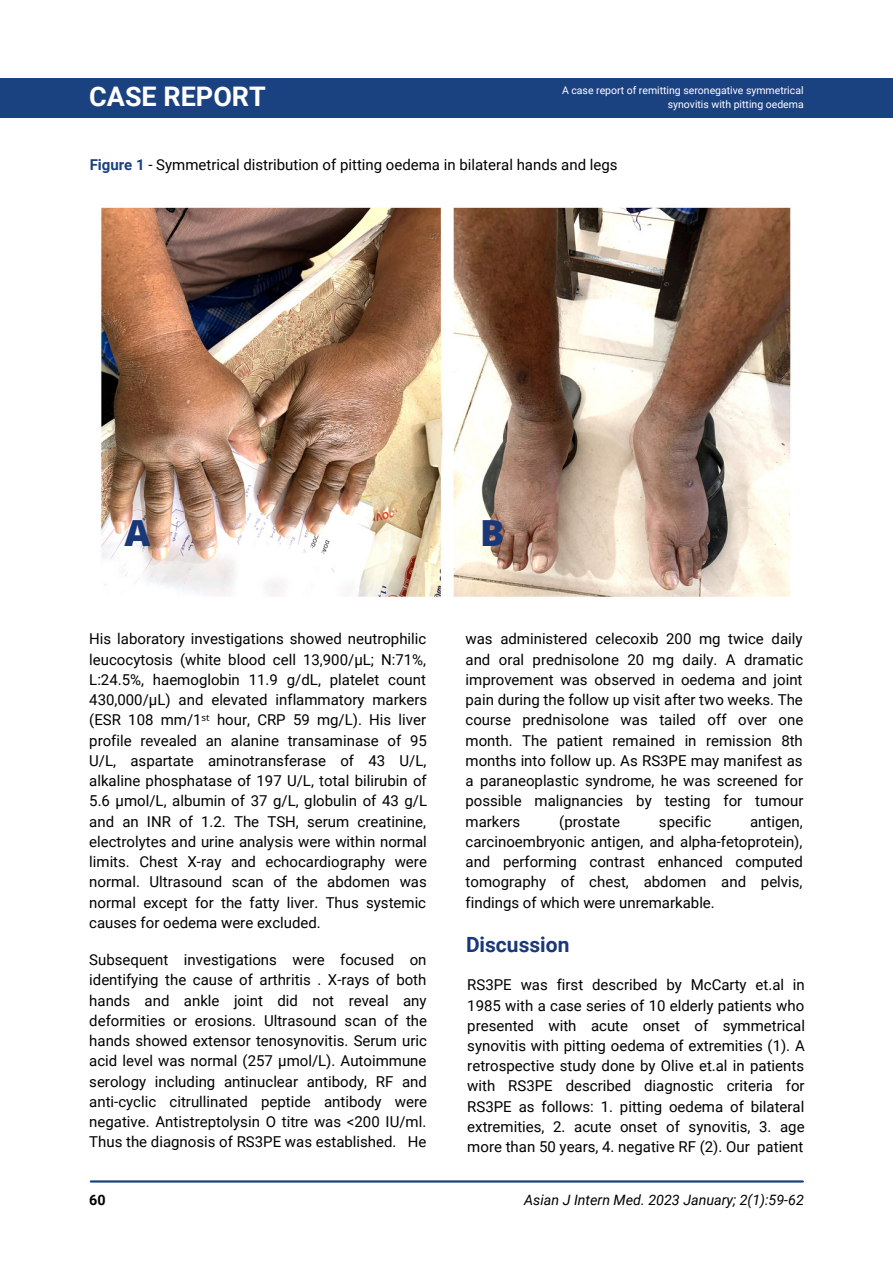
<style>
.page{position:relative;width:893px;height:1264px;background:#fff}
.page>*{position:absolute;margin:0;border:0;box-sizing:border-box;transform-origin:0 0}
.t1{font:800 36px "Open Sans";color:#1a3878}
.t2{font:700 27px "Roboto";color:#fff}
.t3{font:700 21px "Roboto";color:#1a3878}
.t4{font:15px/20.2px "Roboto";color:#000;text-align:justify}
.t5{font:italic 14.25px "Roboto";color:#000}
.t6{font:700 14.25px "Roboto";color:#000}
.t7{font:10.5px "Roboto";color:#fff}
.s1{font-weight:700;color:#1b4280}
.s2{font-family:"Noto Sans"}
</style>
<div class="page">
<hr style="left:91px;top:1180px;width:711px;height:2px;background:#1b4280">
<div style="left:0;top:78px;width:892px;height:39px;background:#1b4280"></div>
<img style="left:101px;top:207px;width:690px;height:390px">
<h2 class="t2" style="left:89px;top:81px;width:178px">CASE REPORT</h2>
<p class="t7" style="left:562px;top:84px;width:243px">A case report of remitting seronegative symmetrical</p>
<p class="t7" style="left:667px;top:98px;width:137px">synovitis with pitting oedema</p>
<p class="t4" style="left:90px;top:155px;width:529px"><span class="s1">Figure 1</span> - Symmetrical distribution of pitting oedema in bilateral hands and legs</p>
<h1 class="t1" style="left:124px;top:507px;width:28px">A</h1>
<h1 class="t1" style="left:480px;top:507px;width:26px">B</h1>
<p class="t4" style="left:89px;top:629px;width:339px">His laboratory investigations showed neutrophilic leucocytosis (white blood cell 13,900/µL; N:71%, L:24.5%, haemoglobin 11.9 g/dL, platelet count 430,000/µL) and elevated inflammatory markers (ESR 108 mm/1<span class="s2">ˢᵗ</span> hour, CRP 59 mg/L). His liver profile revealed an alanine transaminase of 95<br>U/L, aspartate aminotransferase of 43 U/L, alkaline phosphatase of 197 U/L, total bilirubin of 5.6 µmol/L, albumin of 37 g/L, globulin of 43 g/L and an INR of 1.2. The TSH, serum creatinine, electrolytes and urine analysis were within normal limits. Chest X-ray and echocardiography were normal. Ultrasound scan of the abdomen was normal except for the fatty liver. Thus systemic causes for oedema were excluded.</p>
<p class="t4" style="left:89px;top:950px;width:339px">Subsequent investigations were focused on identifying the cause of arthritis . X-rays of both hands and ankle joint did not reveal any deformities or erosions. Ultrasound scan of the hands showed extensor tenosynovitis. Serum uric acid level was normal (257 µmol/L). Autoimmune serology including antinuclear antibody, RF and anti-cyclic citrullinated peptide antibody were negative. Antistreptolysin O titre was &lt;200 IU/ml.<br>Thus the diagnosis of RS3PE was established. He</p>
<p class="t4" style="left:465px;top:629px;width:339px">was administered celecoxib 200 mg twice daily and oral prednisolone 20 mg daily. A dramatic improvement was observed in oedema and joint pain during the follow up visit after two weeks. The course prednisolone was tailed off over one month. The patient remained in remission 8th months into follow up. As RS3PE may manifest as a paraneoplastic syndrome, he was screened for possible malignancies by testing for tumour markers</p>
<p class="t4" style="left:559px;top:811px;width:62px">(prostate</p>
<p class="t4" style="left:659px;top:811px;width:54px">specific</p>
<p class="t4" style="left:465px;top:811px;width:339px;text-indent:284px">antigen, carcinoembryonic antigen, and alpha-fetoprotein), and performing contrast enhanced computed tomography of chest, abdomen and pelvis, findings of which were unremarkable.</p>
<h3 class="t3" style="left:466px;top:932px;width:105px">Discussion</h3>
<p class="t4" style="left:467px;top:975px;width:339px">RS3PE was first described by McCarty et.al in 1985 with a case series of 10 elderly patients who presented with acute onset of symmetrical synovitis with pitting oedema of extremities (1). A retrospective study done by Olive et.al in patients with RS3PE described diagnostic criteria for RS3PE as follows: 1. pitting oedema of bilateral extremities, 2. acute onset of synovitis, 3. age more than 50 years, 4. negative RF (2). Our patient</p>
<p class="t6" style="left:89px;top:1191px;width:18px">60</p>
<p class="t5" style="left:524px;top:1191px;width:281px">Asian J Intern Med. 2023 January; 2(1):59-62</p>
</div>
